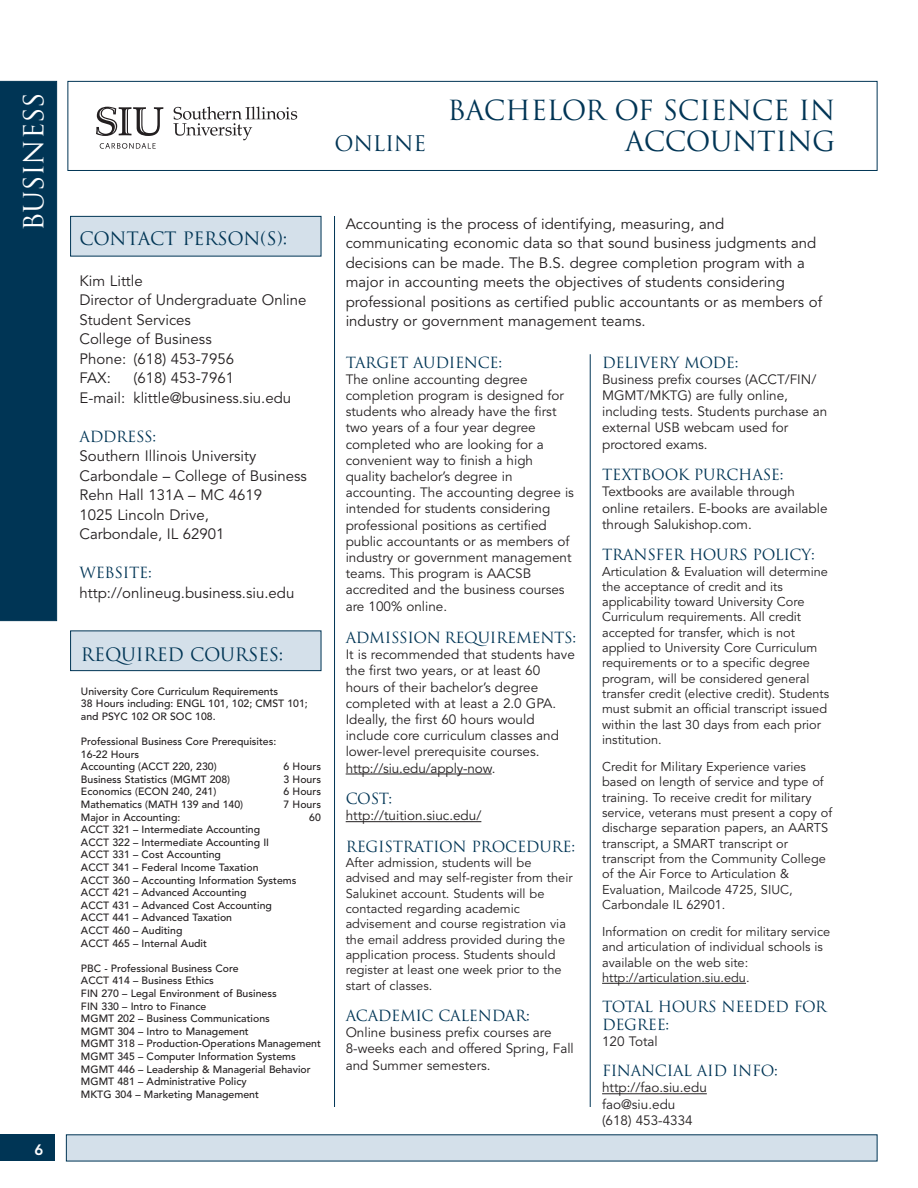
<style>
.page{position:relative;width:918px;height:1188px;background:#fff}
.page>*{position:absolute;margin:0;border:0;box-sizing:border-box;transform-origin:0 0}
.t1{font:27px "Trajan";letter-spacing:-.015em;color:#003555}
.t2{font:27px "Trajan";letter-spacing:-.015em;color:#fff}
.t3{font:21px "Trajan";letter-spacing:-.015em;color:#003555}
.t4{font:18px "Trajan";letter-spacing:-.015em;color:#003555}
.t5{font:15px/19.5px "Avenir";color:#231f20}
.t6{font:15px/18px "Trajan";letter-spacing:-.02em;color:#003555}
.t7{font:800 15px "Avenir";color:#fff}
.t8{font:13.5px/16.2px "Avenir";color:#231f20}
.t9{font:12.75px/15.3px "Avenir";color:#231f20}
.t10{font:500 10.5px/12.6px "Avenir";color:#231f20}
</style>
<div class="page">
<div style="left:0;top:1134px;width:55px;height:27px;background:#003555"></div>
<div style="left:68px;top:81px;width:810px;height:90px;background:#fff;border:1px solid #003555"></div>
<div style="left:0;top:81px;width:57px;height:540px;background:#003555"></div>
<hr style="left:334px;top:216px;width:1px;height:891px;background:#003555">
<div style="left:66px;top:1134px;width:812px;height:27px;background:#d4e0ea"></div>
<div style="left:70px;top:631px;width:251px;height:40px;background:#d4e0ea;border:1px solid #003555"></div>
<div style="left:70px;top:216px;width:251px;height:40px;background:#d4e0ea;border:1px solid #003555"></div>
<hr style="left:590px;top:354px;width:1px;height:753px;background:#003555">
<svg style="left:173px;top:107px;width:124px;height:33px"></svg>
<svg style="left:100px;top:143px;width:56px;height:6px"></svg>
<svg style="left:96px;top:107px;width:67px;height:29px"></svg>
<hr style="left:346px;top:774px;width:146px;height:1px;background:#231f20">
<hr style="left:346px;top:821px;width:135px;height:1px;background:#231f20">
<hr style="left:602px;top:983px;width:144px;height:1px;background:#231f20">
<hr style="left:602px;top:1093px;width:105px;height:1px;background:#231f20">
<h1 class="t2" style="left:17px;top:231px;width:140px;rotate:-90deg">BUSINESS</h1>
<h1 class="t1" style="left:447px;top:94px;width:390px">BACHELOR OF SCIENCE IN</h1>
<h2 class="t3" style="left:335px;top:131px;width:93px">ONLINE</h2>
<h1 class="t1" style="left:625px;top:125px;width:212px">ACCOUNTING</h1>
<p class="t5" style="left:346px;top:214px;width:478px">Accounting is the process of identifying, measuring, and communicating economic data so that sound business judgments and decisions can be made. The B.S. degree completion program with a major in accounting meets the objectives of students considering professional positions as certified public accountants or as members of industry or government management teams.</p>
<p class="t6" style="left:346px;top:353px;width:158px">TARGET AUDIENCE:</p>
<p class="t8" style="left:346px;top:371px;width:230px">The online accounting degree completion program is designed for students who already have the first two years of a four year degree completed who are looking for a convenient way to finish a high quality bachelor’s degree in accounting. The accounting degree is intended for students considering professional positions as certified public accountants or as members of industry or government management teams. This program is AACSB accredited and the business courses are 100% online.</p>
<p class="t6" style="left:346px;top:629px;width:232px">ADMISSION REQUIREMENTS:</p>
<p class="t8" style="left:346px;top:647px;width:231px">It is recommended that students have the first two years, or at least 60 hours of their bachelor’s degree completed with at least a 2. 0 GPA.<br>Ideally, the first 60 hours would include core curriculum classes and lower-level prerequisite courses. http://siu. edu/apply-now.</p>
<p class="t6" style="left:346px;top:790px;width:48px">COST:</p>
<p class="t8" style="left:346px;top:808px;width:137px">http://tuition.siuc. edu/</p>
<p class="t6" style="left:346px;top:837px;width:231px">REGISTRATION PROCEDURE:</p>
<p class="t9" style="left:346px;top:855px;width:228px">After admission, students will be advised and may self-register from their Salukinet account. Students will be contacted regarding academic advisement and course registration via the email address provided during the application process. Students should register at least one week prior to the start of classes.</p>
<p class="t6" style="left:346px;top:1007px;width:186px">ACADEMIC CALENDAR:</p>
<p class="t8" style="left:346px;top:1025px;width:230px">Online business prefix courses are<br>8-weeks each and offered Spring, Fall and Summer semesters.</p>
<h3 class="t4" style="left:79px;top:228px;width:209px">CONTACT PERSON(S):</h3>
<p class="t5" style="left:79px;top:271px;width:229px">Kim Little<br>Director of Undergraduate Online<br>Student Services<br>College of Business<br>Phone: (618) 453-7956<br>FAX:</p>
<p class="t6" style="left:602px;top:353px;width:138px">DELIVERY MODE:</p>
<p class="t8" style="left:602px;top:371px;width:227px">Business prefix courses (ACCT/FIN/<br>MGMT/MKTG) are fully online, including tests. Students purchase an external USB webcam used for proctored exams.</p>
<p class="t6" style="left:602px;top:466px;width:183px">TEXTBOOK PURCHASE:</p>
<p class="t8" style="left:602px;top:484px;width:227px">Textbooks are available through online retailers. E-books are available through Salukishop.com.</p>
<p class="t6" style="left:602px;top:546px;width:214px">TRANSFER HOURS POLICY:</p>
<p class="t9" style="left:602px;top:564px;width:229px">Articulation &amp; Evaluation will determine the acceptance of credit and its applicability toward University Core Curriculum requirements. All credit accepted for transfer, which is not applied to University Core Curriculum requirements or to a specific degree program, will be considered general transfer credit (elective credit). Students must submit an official transcript issued within the last 30 days from each prior institution.</p>
<p class="t9" style="left:602px;top:759px;width:232px">Credit for Military Experience varies based on length of service and type of training. To receive credit for military service, veterans must present a copy of discharge separation papers, an AARTS transcript, a SMART transcript or transcript from the Community College of the Air Force to Articulation &amp; Evaluation, Mailcode 4725, SIUC, Carbondale IL 62901.</p>
<p class="t9" style="left:602px;top:924px;width:230px">Information on credit for military service and articulation of individual schools is available on the web site: http://articulation.siu.edu.</p>
<p class="t6" style="left:602px;top:998px;width:226px">TOTAL HOURS NEEDED FOR<br>DEGREE:</p>
<p class="t8" style="left:602px;top:1034px;width:57px">120 Total</p>
<p class="t6" style="left:602px;top:1062px;width:177px">FINANCIAL AID INFO:</p>
<p class="t8" style="left:602px;top:1080px;width:106px">http://fao.siu. edu fao@siu.edu (618) 453-4334</p>
<p class="t5" style="left:79px;top:369px;width:213px;text-align:center">(618) 453-7961<br>E-mail: klittle@business.siu.edu</p>
<p class="t6" style="left:79px;top:427px;width:78px">ADDRESS:</p>
<p class="t5" style="left:79px;top:447px;width:229px">Southern Illinois University<br>Carbondale – College of Business<br>Rehn Hall 131A – MC 4619<br>1025 Lincoln Drive,<br>Carbondale, IL 62901</p>
<p class="t6" style="left:79px;top:564px;width:74px">WEBSITE:</p>
<p class="t5" style="left:79px;top:583px;width:216px">http://onlineug. business.siu.edu</p>
<h3 class="t4" style="left:81px;top:644px;width:204px">REQUIRED COURSES:</h3>
<p class="t10" style="left:81px;top:685px;width:228px">University Core Curriculum Requirements<br>38 Hours including: ENGL 101, 102; CMST 101; and PSYC 102 OR SOC 108.</p>
<p class="t10" style="left:81px;top:735px;width:197px">Professional Business Core Prerequisites:<br>16-22 Hours<br>Accounting (ACCT 220, 230)</p>
<p class="t10" style="left:284px;top:760px;width:39px">6 Hours</p>
<p class="t10" style="left:81px;top:773px;width:151px">Business Statistics (MGMT 208)</p>
<p class="t10" style="left:284px;top:773px;width:39px">3 Hours</p>
<p class="t10" style="left:81px;top:786px;width:137px">Economics (ECON 240, 241)</p>
<p class="t10" style="left:284px;top:786px;width:39px">6 Hours</p>
<p class="t10" style="left:81px;top:798px;width:164px">Mathematics (MATH 139 and 140)</p>
<p class="t10" style="left:284px;top:798px;width:39px">7 Hours</p>
<p class="t10" style="left:81px;top:811px;width:101px">Major in Accounting:</p>
<p class="t10" style="left:309px;top:811px;width:13px">60</p>
<p class="t10" style="left:81px;top:823px;width:217px">ACCT 321 – Intermediate Accounting<br>ACCT 322 – Intermediate Accounting II<br>ACCT 331 – Cost Accounting<br>ACCT 341 – Federal Income Taxation<br>ACCT 360 – Accounting Information Systems<br>ACCT 421 – Advanced Accounting<br>ACCT 431 – Advanced Cost Accounting<br>ACCT 441 – Advanced Taxation<br>ACCT 460 – Auditing<br>ACCT 465 – Internal Audit</p>
<p class="t10" style="left:81px;top:962px;width:241px">PBC - Professional Business Core<br>ACCT 414 – Business Ethics<br>FIN 270 – Legal Environment of Business<br>FIN 330 – Intro to Finance<br>MGMT 202 – Business Communications<br>MGMT 304 – Intro to Management<br>MGMT 318 – Production-Operations Management MGMT 345 – Computer Information Systems MGMT 446 – Leadership &amp; Managerial Behavior MGMT 481 – Administrative Policy<br>MKTG 304 – Marketing Management</p>
<p class="t7" style="left:35px;top:1141px;width:10px">6</p>
</div>
